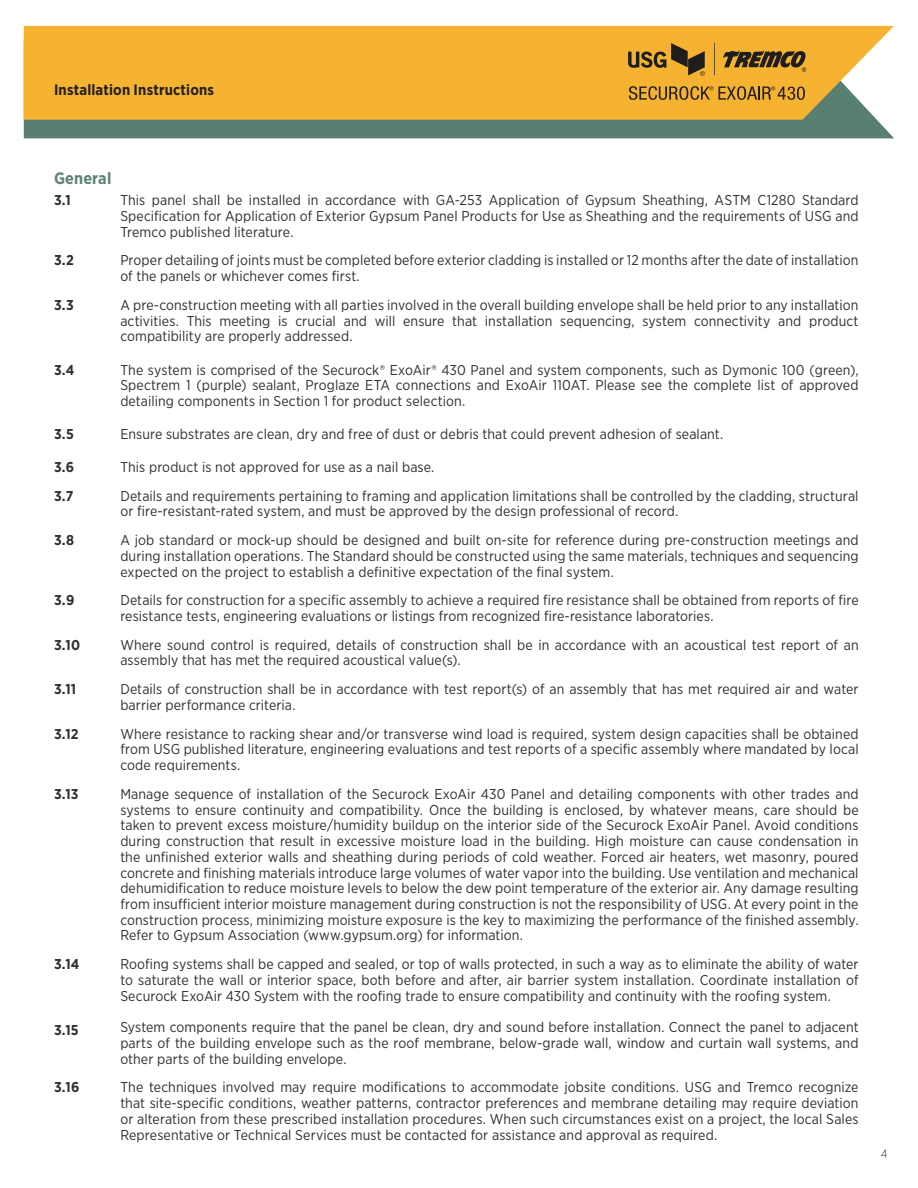
<style>
.page{position:relative;width:918px;height:1188px;background:#fff}
.page>*{position:absolute;margin:0;border:0;box-sizing:border-box;transform-origin:0 0}
.t1{font:700 16.5px "Gotham Narrow";letter-spacing:.01em;color:#618376}
.t2{font:700 15px "Gotham Narrow";letter-spacing:.01em;color:#231f20}
.t3{font:14.25px/15.8px "Gotham Narrow";letter-spacing:.005em;color:#312f30;text-align:justify}
.t4{font:700 14.25px "Gotham Narrow";letter-spacing:.005em;color:#312f30}
.t5{font:300 12px "Gotham Narrow";color:#312f30}
</style>
<div class="page">
<div style="left:24px;top:120px;width:870px;height:18px;background:#587f71"></div>
<div style="left:24px;top:26px;width:870px;height:94px;background:#f6b332"></div>
<svg style="left:714px;top:43px;width:1px;height:32px"></svg>
<svg style="left:629px;top:86px;width:176px;height:14px;background:#af812b"></svg>
<svg style="left:723px;top:50px;width:83px;height:22px;background:#886527"></svg>
<svg style="left:628px;top:43px;width:77px;height:33px;background:#aa7e2a"></svg>
<p class="t2" style="left:54px;top:80px;width:162px">Installation Instructions</p>
<p class="t1" style="left:54px;top:167px;width:59px">General</p>
<p class="t4" style="left:54px;top:191px;width:18px">3.1</p>
<p class="t3" style="left:120px;top:192px;width:740px">This panel shall be installed in accordance with GA-253 Application of Gypsum Sheathing, ASTM C1280 Standard Specification for Application of Exterior Gypsum Panel Products for Use as Sheathing and the requirements of USG and Tremco published literature.</p>
<p class="t4" style="left:54px;top:251px;width:22px">3.2</p>
<p class="t3" style="left:120px;top:252px;width:740px">Proper detailing of joints must be completed before exterior cladding is installed or 12 months after the date of installation of the panels or whichever comes first.</p>
<p class="t4" style="left:54px;top:296px;width:21px">3.3</p>
<p class="t3" style="left:120px;top:297px;width:740px">A pre-construction meeting with all parties involved in the overall building envelope shall be held prior to any installation activities. This meeting is crucial and will ensure that installation sequencing, system connectivity and product compatibility are properly addressed.</p>
<p class="t4" style="left:54px;top:360px;width:22px">3.4</p>
<p class="t3" style="left:120px;top:361px;width:740px">The system is comprised of the Securock® ExoAir® 430 Panel and system components, such as Dymonic 100 (green), Spectrem 1 (purple) sealant, Proglaze ETA connections and ExoAir 110AT. Please see the complete list of approved detailing components in Section 1 for product selection.</p>
<p class="t4" style="left:54px;top:425px;width:22px">3.5</p>
<p class="t3" style="left:120px;top:426px;width:605px">Ensure substrates are clean, dry and free of dust or debris that could prevent adhesion of sealant.</p>
<p class="t4" style="left:54px;top:458px;width:22px">3.6</p>
<p class="t3" style="left:120px;top:459px;width:316px">This product is not approved for use as a nail base.</p>
<p class="t4" style="left:54px;top:487px;width:21px">3.7</p>
<p class="t3" style="left:120px;top:488px;width:740px">Details and requirements pertaining to framing and application limitations shall be controlled by the cladding, structural or fire-resistant-rated system, and must be approved by the design professional of record.</p>
<p class="t4" style="left:54px;top:531px;width:22px">3.8</p>
<p class="t3" style="left:120px;top:532px;width:740px">A job standard or mock-up should be designed and built on-site for reference during pre-construction meetings and during installation operations. The Standard should be constructed using the same materials, techniques and sequencing expected on the project to establish a definitive expectation of the final system.</p>
<p class="t4" style="left:54px;top:591px;width:22px">3.9</p>
<p class="t3" style="left:120px;top:592px;width:740px">Details for construction for a specific assembly to achieve a required fire resistance shall be obtained from reports of fire resistance tests, engineering evaluations or listings from recognized fire-resistance laboratories.</p>
<p class="t4" style="left:54px;top:636px;width:28px">3.10</p>
<p class="t3" style="left:120px;top:637px;width:740px">Where sound control is required, details of construction shall be in accordance with an acoustical test report of an assembly that has met the required acoustical value(s).</p>
<p class="t4" style="left:54px;top:680px;width:24px">3.11</p>
<p class="t3" style="left:120px;top:681px;width:740px">Details of construction shall be in accordance with test report(s) of an assembly that has met required air and water barrier performance criteria.</p>
<p class="t4" style="left:54px;top:724px;width:26px">3.12</p>
<p class="t3" style="left:120px;top:725px;width:740px">Where resistance to racking shear and/or transverse wind load is required, system design capacities shall be obtained from USG published literature, engineering evaluations and test reports of a specific assembly where mandated by local code requirements.</p>
<p class="t4" style="left:54px;top:785px;width:26px">3.13</p>
<p class="t3" style="left:120px;top:786px;width:740px">Manage sequence of installation of the Securock ExoAir 430 Panel and detailing components with other trades and systems to ensure continuity and compatibility. Once the building is enclosed, by whatever means, care should be taken to prevent excess moisture/humidity buildup on the interior side of the Securock ExoAir Panel. Avoid conditions during construction that result in excessive moisture load in the building. High moisture can cause condensation in the unfinished exterior walls and sheathing during periods of cold weather. Forced air heaters, wet masonry, poured concrete and finishing materials introduce large volumes of water vapor into the building. Use ventilation and mechanical dehumidification to reduce moisture levels to below the dew point temperature of the exterior air. Any damage resulting from insufficient interior moisture management during construction is not the responsibility of USG. At every point in the construction process, minimizing moisture exposure is the key to maximizing the performance of the finished assembly.<br>Refer to Gypsum Association (www.gypsum.org) for information.</p>
<p class="t4" style="left:54px;top:955px;width:27px">3.14</p>
<p class="t3" style="left:120px;top:956px;width:740px">Roofing systems shall be capped and sealed, or top of walls protected, in such a way as to eliminate the ability of water to saturate the wall or interior space, both before and after, air barrier system installation. Coordinate installation of Securock ExoAir 430 System with the roofing trade to ensure compatibility and continuity with the roofing system.</p>
<p class="t3" style="left:120px;top:1019px;width:740px">System components require that the panel be clean, dry and sound before installation. Connect the panel to adjacent parts of the building envelope such as the roof membrane, below-grade wall, window and curtain wall systems, and other parts of the building envelope.</p>
<p class="t4" style="left:54px;top:1021px;width:26px">3.15</p>
<p class="t4" style="left:54px;top:1078px;width:27px">3.16</p>
<p class="t3" style="left:120px;top:1079px;width:740px">The techniques involved may require modifications to accommodate jobsite conditions. USG and Tremco recognize that site-specific conditions, weather patterns, contractor preferences and membrane detailing may require deviation or alteration from these prescribed installation procedures. When such circumstances exist on a project, the local Sales Representative or Technical Services must be contacted for assistance and approval as required.</p>
<p class="t5" style="left:881px;top:1146px;width:8px">4</p>
</div>
